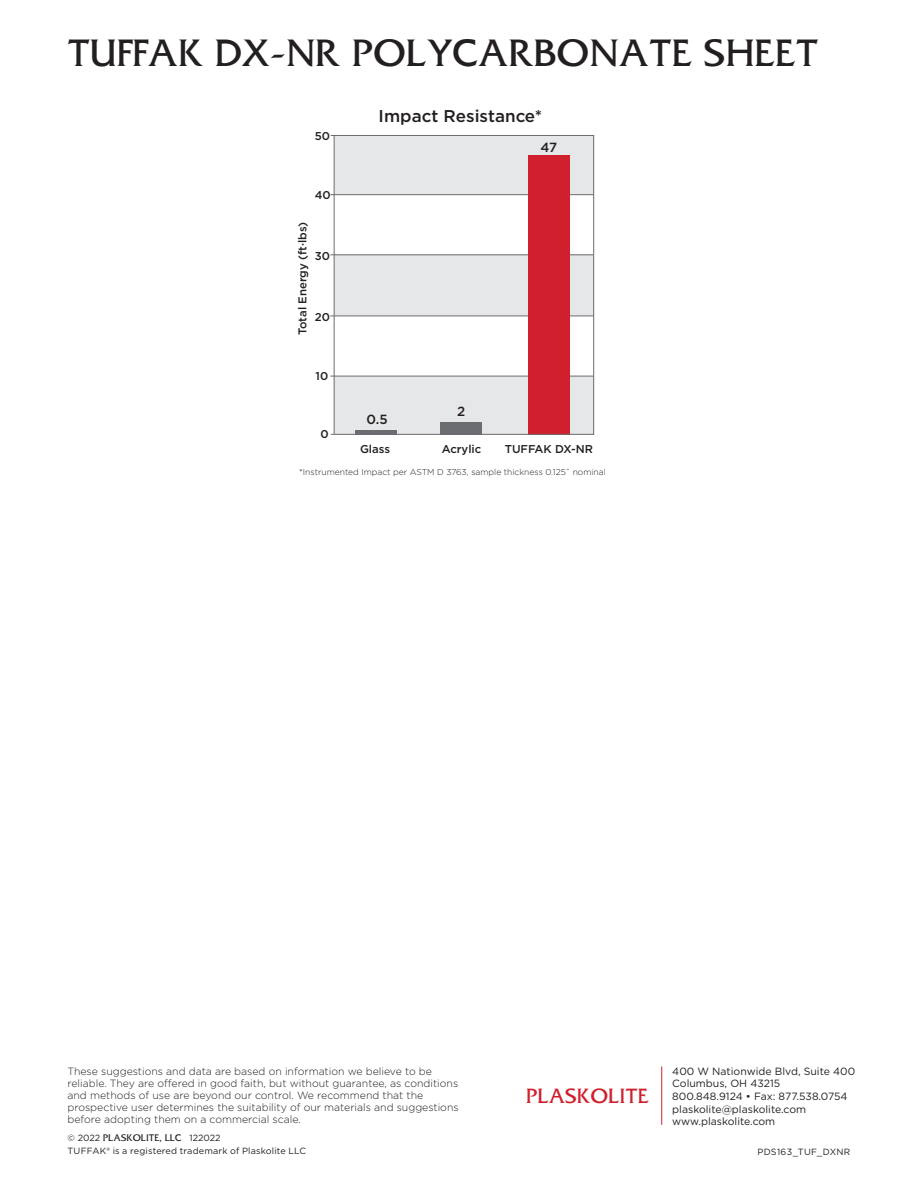
<style>
.page{position:relative;width:918px;height:1188px;background:#fff}
.page>*{position:absolute;margin:0;border:0;box-sizing:border-box;transform-origin:0 0}
.t1{font:36px "Fritz Quad Normal";color:#231f20}
.t2{font:19.5px "Fritz Quad Normal";color:#d0202e}
.t3{font:500 17.1px "Gotham";color:#231f20}
.t4{font:500 13.2px "Gotham";color:#231f20}
.t5{font:500 11.4px "Gotham";color:#231f20}
.t6{font:300 10.5px/12px "Gotham";color:#231f20}
.t7{font:10.5px/12.6px "Gotham";color:#231f20}
.t8{font:9px/12.8px "Gotham";letter-spacing:.02em;color:#231f20}
.t9{font:300 8.55px "Gotham";color:#231f20}
.s1{font-family:"Fritz Quad Normal"}
</style>
<div class="page">
<svg style="left:330px;top:135px;width:264px;height:300px"></svg>
<hr style="left:355px;top:430px;width:42px;height:4px;background:#6c6d70">
<div style="left:440px;top:422px;width:42px;height:12px;background:#6c6d70"></div>
<hr style="left:661px;top:1066px;width:1px;height:59px;background:#d0202e">
<p class="t1" style="left:68px;top:30px;width:753px">TUFFAK DX-NR POLYCARBONATE SHEET</p>
<p class="t5" style="left:315px;top:128px;width:17px">50</p>
<p class="t5" style="left:315px;top:187px;width:17px">40</p>
<p class="t5" style="left:295px;top:335px;width:115px;rotate:-90deg">Total Energy (ft·lbs)</p>
<p class="t5" style="left:315px;top:248px;width:17px">30</p>
<p class="t5" style="left:315px;top:309px;width:17px">20</p>
<p class="t5" style="left:316px;top:369px;width:14px">10</p>
<p class="t5" style="left:320px;top:426px;width:10px">0</p>
<p class="t3" style="left:379px;top:105px;width:165px">Impact Resistance*</p>
<p class="t4" style="left:540px;top:138px;width:18px">47</p>
<p class="t4" style="left:367px;top:411px;width:23px">0.5</p>
<p class="t5" style="left:360px;top:441px;width:32px">Glass</p>
<p class="t4" style="left:457px;top:403px;width:10px">2</p>
<p class="t5" style="left:442px;top:441px;width:41px">Acrylic</p>
<p class="t5" style="left:505px;top:441px;width:90px">TUFFAK DX-NR</p>
<p class="t9" style="left:299px;top:466px;width:308px">*Instrumented Impact per ASTM D 3763, sample thickness 0.125˝ nominal</p>
<p class="t6" style="left:68px;top:1065px;width:393px">These suggestions and data are based on information we believe to be reliable. They are offered in good faith, but without guarantee, as conditions and methods of use are beyond our control. We recommend that the prospective user determines the suitability of our materials and suggestions before adopting them on a commercial scale.</p>
<p class="t8" style="left:68px;top:1131px;width:240px">© 2022 <span class="s1">PLASKOLITE, LLC</span> 122022<br>TUFFAK® is a registered trademark of Plaskolite LLC</p>
<p class="t2" style="left:526px;top:1084px;width:125px">PLASKOLITE</p>
<p class="t7" style="left:672px;top:1065px;width:184px">400 W Nationwide Blvd, Suite 400<br>Columbus, OH 43215</p>
<p class="t7" style="left:672px;top:1090px;width:177px">800.848.9124 • Fax: 877.538.0754</p>
<p class="t7" style="left:672px;top:1102px;width:135px">plaskolite@plaskolite.com</p>
<p class="t7" style="left:672px;top:1115px;width:104px">www.plaskolite.com</p>
<p class="t8" style="left:758px;top:1145px;width:94px">PDS163_TUF_DXNR</p>
</div>
